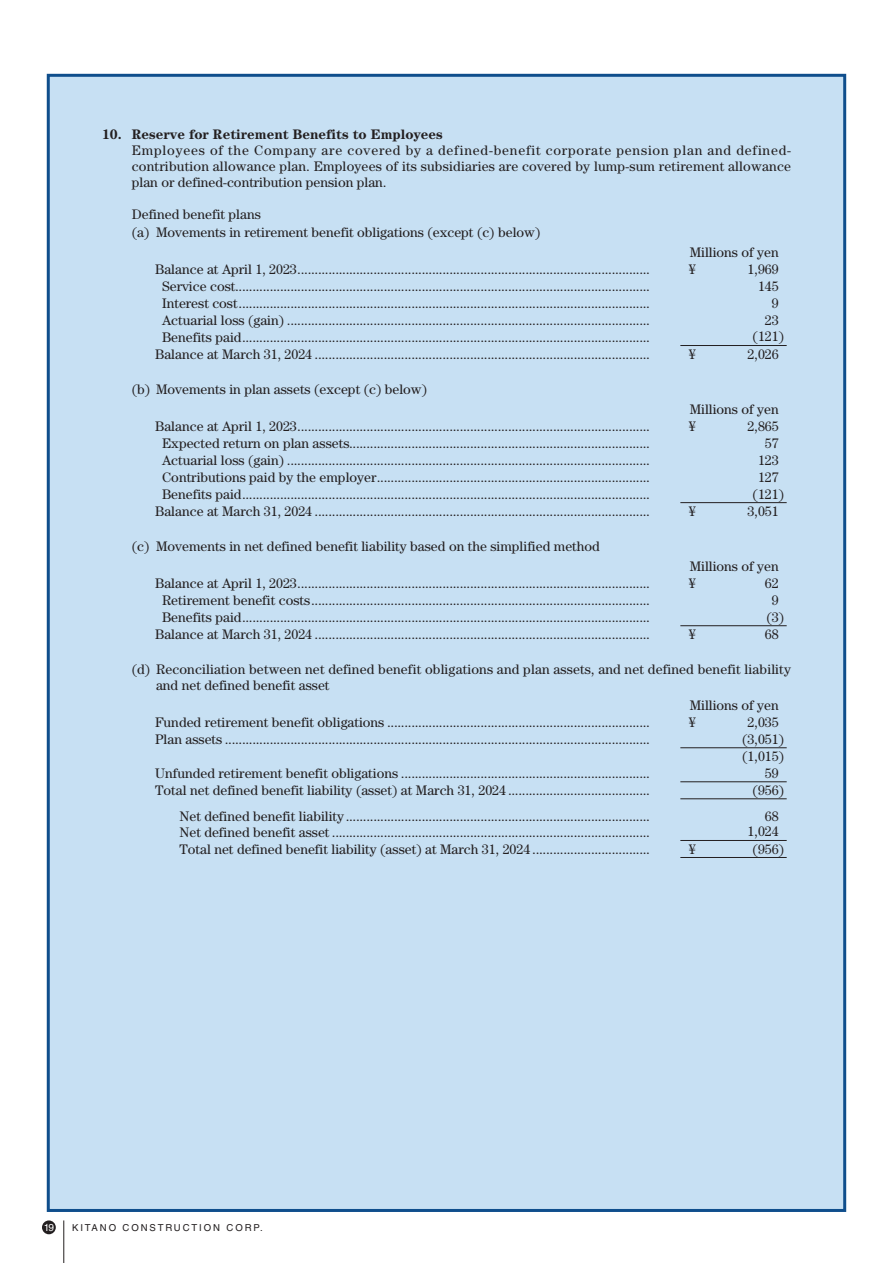
<style>
.page{position:relative;width:893px;height:1263px;background:#fff}
.page>*{position:absolute;margin:0;border:0;box-sizing:border-box;transform-origin:0 0}
.t1{font:13.8px/15.9px "Century Std";color:#231f20}
.t2{font:700 13.8px "Century Std";color:#231f20}
.t3{font:10.05px "Helvetica LT Std";color:#fff}
.t4{font:9.6px "Helvetica LT Std";letter-spacing:.2em;color:#231f20}
</style>
<div class="page">
<div style="left:47px;top:74px;width:799px;height:1138px;background:#c7e0f3;border:3px solid #0f4e8c"></div>
<div style="left:42px;top:1220px;width:14px;height:14px;background:#231f20;border-radius:50%"></div>
<hr style="left:64px;top:1220px;width:1px;height:43px;background:#231f20">
<hr style="left:680px;top:345px;width:107px;height:1px;background:#231f20">
<hr style="left:680px;top:502px;width:107px;height:1px;background:#231f20">
<hr style="left:680px;top:625px;width:107px;height:1px;background:#231f20">
<hr style="left:680px;top:840px;width:107px;height:1px;background:#231f20">
<hr style="left:680px;top:857px;width:107px;height:1px;background:#231f20">
<hr style="left:680px;top:781px;width:107px;height:1px;background:#231f20">
<hr style="left:680px;top:747px;width:107px;height:1px;background:#231f20">
<hr style="left:680px;top:798px;width:107px;height:1px;background:#231f20">
<p class="t2" style="left:102px;top:126px;width:342px">10. Reserve for Retirement Benefits to Employees</p>
<p class="t1" style="left:132px;top:142px;width:661px;text-align:justify">Employees of the Company are covered by a defined-benefit corporate pension plan and defined&shy;contribution allowance plan. Employees of its subsidiaries are covered by lump-sum retirement allowance plan or defined-contribution pension plan.</p>
<p class="t1" style="left:132px;top:205px;width:410px;line-height:18.1px">Defined benefit plans<br>(a) Movements in retirement benefit obligations (except (c) below)</p>
<p class="t1" style="left:690px;top:244px;width:91px">Millions of yen</p>
<p class="t1" style="left:155px;top:261px;width:496px">Balance at April 1, 2023......................................................................................................</p>
<p class="t1" style="left:689px;top:261px;width:8px">¥</p>
<p class="t1" style="left:748px;top:261px;width:33px">1,969</p>
<p class="t1" style="left:162px;top:278px;width:489px">Service cost........................................................................................................................</p>
<p class="t1" style="left:758px;top:278px;width:22px">145</p>
<p class="t1" style="left:162px;top:295px;width:489px">Interest cost.......................................................................................................................</p>
<p class="t1" style="left:772px;top:295px;width:8px">9</p>
<p class="t1" style="left:162px;top:312px;width:489px">Actuarial loss (gain) .........................................................................................................</p>
<p class="t1" style="left:765px;top:312px;width:15px">23</p>
<p class="t1" style="left:162px;top:329px;width:489px">Benefits paid......................................................................................................................</p>
<p class="t1" style="left:753px;top:329px;width:33px">(121)</p>
<p class="t1" style="left:155px;top:346px;width:496px">Balance at March 31, 2024 .................................................................................................</p>
<p class="t1" style="left:689px;top:346px;width:8px">¥</p>
<p class="t1" style="left:748px;top:346px;width:33px">2,026</p>
<p class="t1" style="left:132px;top:381px;width:297px">(b) Movements in plan assets (except (c) below)</p>
<p class="t1" style="left:690px;top:401px;width:91px">Millions of yen</p>
<p class="t1" style="left:155px;top:418px;width:496px">Balance at April 1, 2023......................................................................................................</p>
<p class="t1" style="left:689px;top:418px;width:8px">¥</p>
<p class="t1" style="left:748px;top:418px;width:33px">2,865</p>
<p class="t1" style="left:162px;top:435px;width:489px">Expected return on plan assets.......................................................................................</p>
<p class="t1" style="left:765px;top:435px;width:15px">57</p>
<p class="t1" style="left:162px;top:452px;width:489px">Actuarial loss (gain) .........................................................................................................</p>
<p class="t1" style="left:758px;top:452px;width:22px">123</p>
<p class="t1" style="left:162px;top:469px;width:489px">Contributions paid by the employer...............................................................................</p>
<p class="t1" style="left:758px;top:469px;width:22px">127</p>
<p class="t1" style="left:162px;top:486px;width:489px">Benefits paid......................................................................................................................</p>
<p class="t1" style="left:753px;top:486px;width:33px">(121)</p>
<p class="t1" style="left:155px;top:503px;width:496px">Balance at March 31, 2024 .................................................................................................</p>
<p class="t1" style="left:689px;top:503px;width:8px">¥</p>
<p class="t1" style="left:748px;top:503px;width:33px">3,051</p>
<p class="t1" style="left:132px;top:538px;width:470px">(c) Movements in net defined benefit liability based on the simplified method</p>
<p class="t1" style="left:690px;top:558px;width:91px">Millions of yen</p>
<p class="t1" style="left:155px;top:575px;width:496px">Balance at April 1, 2023......................................................................................................</p>
<p class="t1" style="left:689px;top:575px;width:8px">¥</p>
<p class="t1" style="left:765px;top:575px;width:15px">62</p>
<p class="t1" style="left:162px;top:592px;width:489px">Retirement benefit costs..................................................................................................</p>
<p class="t1" style="left:772px;top:592px;width:8px">9</p>
<p class="t1" style="left:162px;top:609px;width:489px">Benefits paid......................................................................................................................</p>
<p class="t1" style="left:766px;top:609px;width:19px">(3)</p>
<p class="t1" style="left:155px;top:626px;width:496px">Balance at March 31, 2024 .................................................................................................</p>
<p class="t1" style="left:689px;top:626px;width:8px">¥</p>
<p class="t1" style="left:765px;top:626px;width:15px">68</p>
<p class="t1" style="left:156px;top:661px;width:636px;text-indent:-24px">(d) Reconciliation between net defined benefit obligations and plan assets, and net defined benefit liability and net defined benefit asset</p>
<p class="t1" style="left:690px;top:697px;width:91px">Millions of yen</p>
<p class="t1" style="left:155px;top:714px;width:496px">Funded retirement benefit obligations ............................................................................</p>
<p class="t1" style="left:689px;top:714px;width:8px">¥</p>
<p class="t1" style="left:748px;top:714px;width:33px">2,035</p>
<p class="t1" style="left:155px;top:731px;width:496px">Plan assets ...........................................................................................................................</p>
<p class="t1" style="left:742px;top:730px;width:43px;line-height:17.2px">(3,051) (1,015)</p>
<p class="t1" style="left:155px;top:765px;width:496px">Unfunded retirement benefit obligations ........................................................................</p>
<p class="t1" style="left:765px;top:765px;width:15px">59</p>
<p class="t1" style="left:155px;top:782px;width:496px">Total net defined benefit liability (asset) at March 31, 2024 .........................................</p>
<p class="t1" style="left:753px;top:782px;width:33px">(956)</p>
<p class="t1" style="left:179px;top:808px;width:472px">Net defined benefit liability ........................................................................................</p>
<p class="t1" style="left:765px;top:808px;width:15px">68</p>
<p class="t1" style="left:179px;top:824px;width:472px">Net defined benefit asset ............................................................................................</p>
<p class="t1" style="left:748px;top:823px;width:33px">1,024</p>
<p class="t1" style="left:179px;top:841px;width:472px">Total net defined benefit liability (asset) at March 31, 2024 ..................................</p>
<p class="t1" style="left:689px;top:841px;width:8px">¥</p>
<p class="t1" style="left:753px;top:841px;width:33px">(956)</p>
<p class="t3" style="left:44px;top:1221px;width:12px">19</p>
<p class="t4" style="left:72px;top:1221px;width:192px">KITANO CONSTRUCTION CORP.</p>
</div>
